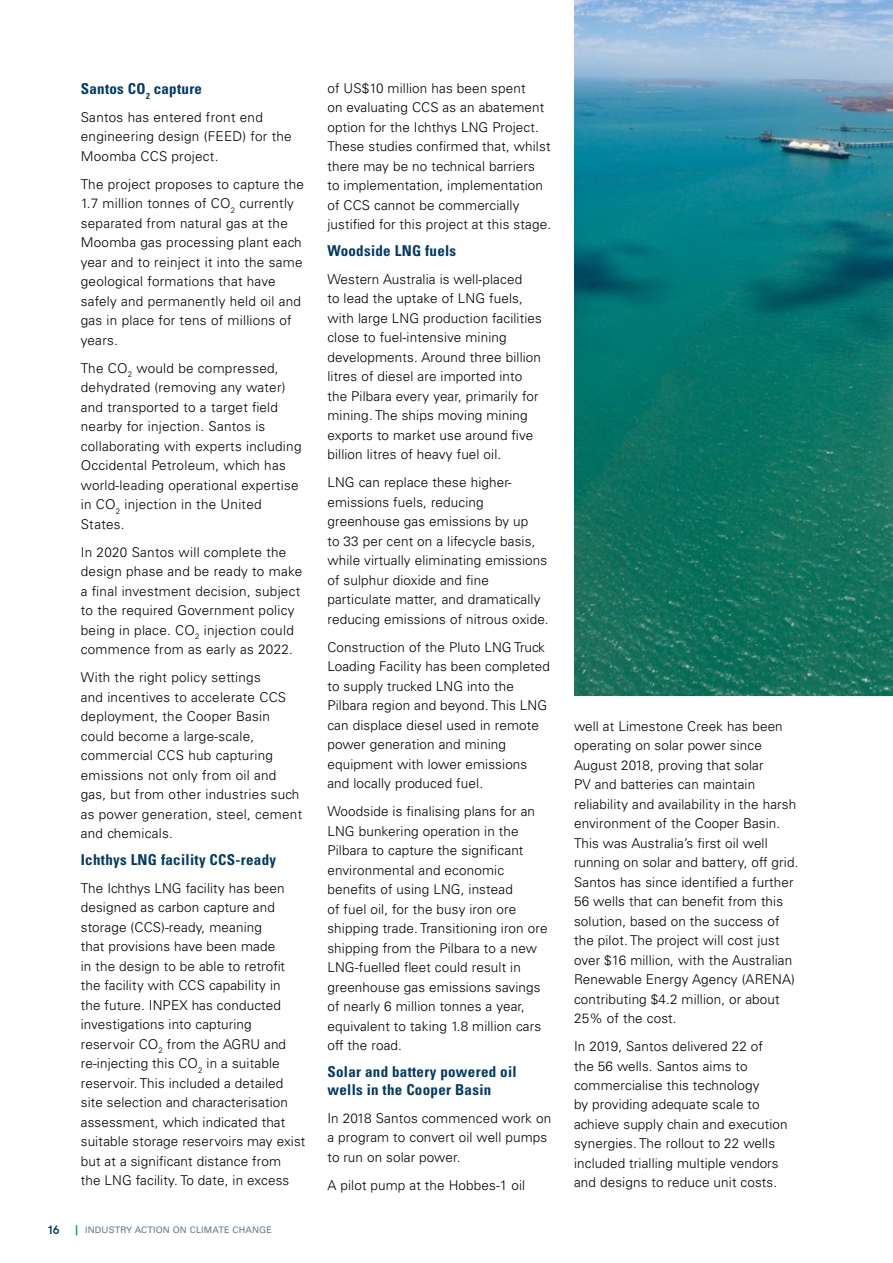
<style>
.page{position:relative;width:893px;height:1263px;background:#fff}
.page>*{position:absolute;margin:0;border:0;box-sizing:border-box;transform-origin:0 0}
.t1{font:700 condensed 15px/18px "Univers LT Std";letter-spacing:.02em;color:#003a65}
.t2{font:300 13.5px/19.5px "Univers LT Std";letter-spacing:.01em;color:#000}
.t3{font:500 12px "GT Walsheim";color:#003a65}
.t4{font:9px "Univers LT Std";letter-spacing:.02em;color:#587c92}
</style>
<div class="page">
<img style="left:574px;top:0;width:319px;height:695px">
<p class="t1" style="left:81px;top:79px;width:123px">Santos CO<sub>2</sub> capture</p>
<p class="t2" style="left:81px;top:107px;width:212px">Santos has entered front end engineering design (FEED) for the<br>Moomba CCS project.</p>
<p class="t2" style="left:81px;top:174px;width:225px">The project proposes to capture the<br>1.7 million tonnes of CO<sub>2</sub> currently separated from natural gas at the<br>Moomba gas processing plant each year and to reinject it into the same geological formations that have safely and permanently held oil and gas in place for tens of millions of years.</p>
<p class="t2" style="left:81px;top:358px;width:222px">The CO<sub>2</sub> would be compressed, dehydrated (removing any water) and transported to a target field nearby for injection. Santos is collaborating with experts including<br>Occidental Petroleum, which has world-leading operational expertise in CO<sub>2</sub> injection in the United<br>States.</p>
<p class="t2" style="left:81px;top:542px;width:223px">In 2020 Santos will complete the design phase and be ready to make a final investment decision, subject to the required Government policy being in place. CO<sub>2</sub> injection could commence from as early as 2022.</p>
<p class="t2" style="left:81px;top:668px;width:223px">With the right policy settings<br>and incentives to accelerate CCS deployment, the Cooper Basin could become a large-scale, commercial CCS hub capturing emissions not only from oil and gas, but from other industries such as power generation, steel, cement and chemicals.</p>
<p class="t1" style="left:81px;top:850px;width:197px">Ichthys LNG facility CCS-ready</p>
<p class="t2" style="left:81px;top:878px;width:226px">The Ichthys LNG facility has been designed as carbon capture and storage (CCS)-ready, meaning<br>that provisions have been made<br>in the design to be able to retrofit the facility with CCS capability in<br>the future. INPEX has conducted investigations into capturing reservoir CO<sub>2</sub> from the AGRU and re-injecting this CO<sub>2</sub> in a suitable reservoir. This included a detailed site selection and characterisation assessment, which indicated that suitable storage reservoirs may exist but at a significant distance from<br>the LNG facility. To date, in excess</p>
<p class="t3" style="left:48px;top:1222px;width:13px">16</p>
<p class="t4" style="left:85px;top:1225px;width:188px">INDUSTRY ACTION ON CLIMATE CHANGE</p>
<p class="t2" style="left:327px;top:78px;width:225px">of US$10 million has been spent<br>on evaluating CCS as an abatement option for the Ichthys LNG Project.<br>These studies confirmed that, whilst there may be no technical barriers<br>to implementation, implementation of CCS cannot be commercially justified for this project at this stage.</p>
<p class="t1" style="left:327px;top:241px;width:130px">Woodside LNG fuels</p>
<p class="t2" style="left:327px;top:269px;width:216px">Western Australia is well-placed<br>to lead the uptake of LNG fuels, with large LNG production facilities close to fuel-intensive mining developments. Around three billion litres of diesel are imported into the Pilbara every year, primarily for mining. The ships moving mining exports to market use around five billion litres of heavy fuel oil.</p>
<p class="t2" style="left:327px;top:473px;width:223px">LNG can replace these higher&shy;emissions fuels, reducing greenhouse gas emissions by up<br>to 33 per cent on a lifecycle basis, while virtually eliminating emissions of sulphur dioxide and fine particulate matter, and dramatically reducing emissions of nitrous oxide.</p>
<p class="t2" style="left:327px;top:637px;width:224px">Construction of the Pluto LNG Truck<br>Loading Facility has been completed to supply trucked LNG into the<br>Pilbara region and beyond. This LNG can displace diesel used in remote power generation and mining equipment with lower emissions and locally produced fuel.</p>
<p class="t2" style="left:327px;top:802px;width:222px">Woodside is finalising plans for an<br>LNG bunkering operation in the<br>Pilbara to capture the significant environmental and economic benefits of using LNG, instead<br>of fuel oil, for the busy iron ore shipping trade. Transitioning iron ore shipping from the Pilbara to a new<br>LNG-fuelled fleet could result in greenhouse gas emissions savings of nearly 6 million tonnes a year, equivalent to taking 1.8 million cars off the road.</p>
<p class="t1" style="left:327px;top:1062px;width:191px">Solar and battery powered oil wells in the Cooper Basin</p>
<p class="t2" style="left:327px;top:1108px;width:225px">In 2018 Santos commenced work on a program to convert oil well pumps to run on solar power.</p>
<p class="t2" style="left:327px;top:1175px;width:199px">A pilot pump at the Hobbes-1 oil</p>
<p class="t2" style="left:574px;top:716px;width:226px">well at Limestone Creek has been operating on solar power since August 2018, proving that solar<br>PV and batteries can maintain reliability and availability in the harsh environment of the Cooper Basin.<br>This was Australia’s first oil well running on solar and battery, off grid.<br>Santos has since identified a further 56 wells that can benefit from this solution, based on the success of the pilot. The project will cost just over $16 million, with the Australian Renewable Energy Agency (ARENA) contributing $4.2 million, or about 25% of the cost.</p>
<p class="t2" style="left:574px;top:1036px;width:215px">In 2019, Santos delivered 22 of<br>the 56 wells. Santos aims to commercialise this technology<br>by providing adequate scale to achieve supply chain and execution synergies. The rollout to 22 wells included trialling multiple vendors and designs to reduce unit costs.</p>
</div>
